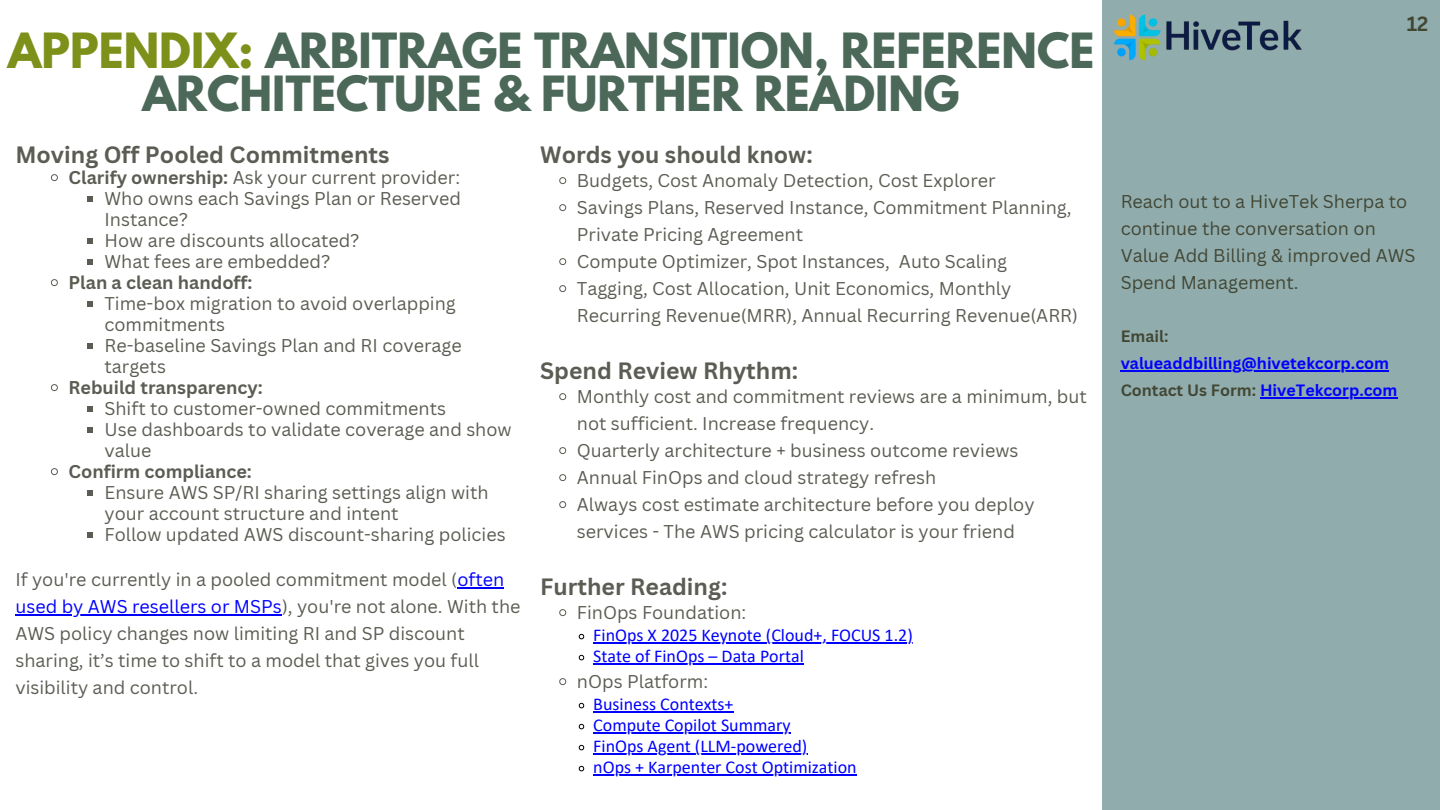
<style>
.page{position:relative;width:1440px;height:810px;background:#fff}
.page>*{position:absolute;margin:0;border:0;box-sizing:border-box;transform-origin:0 0}
.t1{font:700 43px/42.8px "League Spartan";color:#4b6859;text-align:center}
.t2{font:700 23px "Canva Sans";color:#5b5d54}
.t3{font:700 20px "Canva Sans";color:#424734}
.t4{font:18px/27px "Canva Sans";color:#5b5d54}
.t5{font:18px/21px "Calibri";color:#00f}
.t6{font:18px/27px "Canva Sans";color:#424734}
.t7{font:700 18px "Canva Sans";color:#5b5d54}
.t8{font:700 16px/27px "Canva Sans";color:#00f}
.t9{font:700 16px "Canva Sans";color:#424734}
.s1{color:#7d901a}
.s2{font-weight:700}
.s3{color:#00f}
.s4{color:#424734}
</style>
<div class="page">
<div style="left:1102px;top:0;width:338px;height:810px;background:#90acad"></div>
<svg style="left:559px;top:177px;width:8px;height:8px"></svg>
<svg style="left:559px;top:204px;width:8px;height:8px"></svg>
<svg style="left:559px;top:258px;width:8px;height:8px"></svg>
<svg style="left:559px;top:285px;width:8px;height:8px"></svg>
<svg style="left:559px;top:393px;width:8px;height:8px"></svg>
<svg style="left:559px;top:447px;width:8px;height:8px"></svg>
<svg style="left:559px;top:474px;width:8px;height:8px"></svg>
<svg style="left:559px;top:501px;width:8px;height:8px"></svg>
<svg style="left:559px;top:609px;width:8px;height:8px"></svg>
<svg style="left:578px;top:633px;width:7px;height:7px"></svg>
<hr style="left:593px;top:643px;width:320px;height:1px;background:#00f">
<svg style="left:578px;top:654px;width:7px;height:7px"></svg>
<hr style="left:593px;top:664px;width:211px;height:1px;background:#00f">
<svg style="left:559px;top:678px;width:8px;height:8px"></svg>
<svg style="left:578px;top:702px;width:7px;height:7px"></svg>
<hr style="left:593px;top:712px;width:141px;height:1px;background:#00f">
<svg style="left:578px;top:723px;width:7px;height:7px"></svg>
<hr style="left:593px;top:733px;width:198px;height:1px;background:#00f">
<svg style="left:578px;top:744px;width:7px;height:7px"></svg>
<hr style="left:593px;top:754px;width:214px;height:1px;background:#00f">
<svg style="left:578px;top:765px;width:7px;height:7px"></svg>
<hr style="left:593px;top:775px;width:264px;height:1px;background:#00f">
<svg style="left:51px;top:174px;width:7px;height:8px"></svg>
<svg style="left:87px;top:196px;width:6px;height:6px"></svg>
<svg style="left:87px;top:238px;width:6px;height:6px"></svg>
<svg style="left:87px;top:259px;width:6px;height:6px"></svg>
<svg style="left:51px;top:279px;width:7px;height:8px"></svg>
<svg style="left:87px;top:301px;width:6px;height:6px"></svg>
<svg style="left:87px;top:343px;width:6px;height:6px"></svg>
<svg style="left:51px;top:384px;width:7px;height:8px"></svg>
<svg style="left:87px;top:406px;width:6px;height:6px"></svg>
<svg style="left:87px;top:427px;width:6px;height:6px"></svg>
<svg style="left:51px;top:468px;width:7px;height:8px"></svg>
<svg style="left:87px;top:490px;width:6px;height:6px"></svg>
<svg style="left:87px;top:532px;width:6px;height:6px"></svg>
<hr style="left:457px;top:587px;width:47px;height:2px;background:#00f">
<hr style="left:15px;top:614px;width:267px;height:2px;background:#00f">
<hr style="left:1121px;top:371px;width:268px;height:1px;background:#00f">
<hr style="left:1260px;top:398px;width:138px;height:1px;background:#00f">
<img style="left:1114px;top:14px;width:188px;height:47px">
<h1 class="t1" style="left:8px;top:35px;width:1088px"><span class="s1">APPENDIX:</span> ARBITRAGE TRANSITION, REFERENCE<br>ARCHITECTURE &amp; FURTHER READING</h1>
<p class="t2" style="left:15px;top:138px;width:376px">Moving Off Pooled Commitments</p>
<p class="t4" style="left:105px;top:166px;width:358px;line-height:21px;text-indent:-36px"><span class="s2">Clarify ownership:</span> Ask your current provider:<br>Who owns each Savings Plan or Reserved<br>Instance?<br>How are discounts allocated?<br>What fees are embedded?</p>
<p class="t7" style="left:69px;top:269px;width:186px">Plan a clean handoff:</p>
<p class="t4" style="left:105px;top:292px;width:359px;line-height:21px">Time-box migration to avoid overlapping commitments<br>Re-baseline Savings Plan and RI coverage targets</p>
<p class="t7" style="left:69px;top:374px;width:196px">Rebuild transparency:</p>
<p class="t4" style="left:105px;top:397px;width:409px;line-height:21px">Shift to customer-owned commitments<br>Use dashboards to validate coverage and show value</p>
<p class="t7" style="left:69px;top:458px;width:185px">Confirm compliance:</p>
<p class="t4" style="left:105px;top:481px;width:403px;line-height:21px">Ensure AWS SP/RI sharing settings align with your account structure and intent<br>Follow updated AWS discount-sharing policies</p>
<p class="t4" style="left:15px;top:565px;width:507px">If you're currently in a pooled commitment model (<span class="s3">often used by AWS resellers or MSPs</span>), you're not alone. With the AWS policy changes now limiting RI and SP discount sharing, it’s time to shift to a model that gives you full visibility and control.</p>
<p class="t2" style="left:540px;top:138px;width:274px">Words you should know:</p>
<p class="t4" style="left:577px;top:166px;width:503px">Budgets, Cost Anomaly Detection, Cost Explorer<br>Savings Plans, Reserved Instance, Commitment Planning, Private Pricing Agreement<br>Compute Optimizer, Spot Instances, Auto Scaling Tagging, Cost Allocation, Unit Economics, Monthly Recurring Revenue(MRR), Annual Recurring Revenue(ARR)</p>
<p class="t2" style="left:540px;top:354px;width:259px">Spend Review Rhythm:</p>
<p class="t4" style="left:577px;top:382px;width:511px">Monthly cost and commitment reviews are a minimum, but not sufficient. Increase frequency.<br>Quarterly architecture + business outcome reviews<br>Annual FinOps and cloud strategy refresh<br>Always cost estimate architecture before you deploy services - The AWS pricing calculator is your friend</p>
<p class="t2" style="left:540px;top:570px;width:189px">Further Reading:</p>
<p class="t4" style="left:577px;top:598px;width:171px">FinOps Foundation:</p>
<p class="t5" style="left:593px;top:626px;width:321px">FinOps X 2025 Keynote (Cloud+, FOCUS 1.2)<br>State of FinOps – Data Portal</p>
<p class="t4" style="left:577px;top:667px;width:133px">nOps Platform:</p>
<p class="t5" style="left:593px;top:695px;width:265px">Business Contexts+<br>Compute Copilot Summary<br>FinOps Agent (LLM-powered)<br>nOps + Karpenter Cost Optimization</p>
<p class="t3" style="left:1407px;top:10px;width:23px">12</p>
<p class="t6" style="left:1121px;top:187px;width:296px">Reach out to a HiveTek Sherpa to continue the conversation on<br>Value Add Billing &amp; improved AWS<br>Spend Management.</p>
<p class="t9" style="left:1121px;top:325px;width:49px">Email:</p>
<p class="t8" style="left:1121px;top:349px;width:278px">valueaddbilling@hivetekcorp.com<br><span class="s4">Contact Us Form:</span> HiveTekcorp.com</p>
</div>
